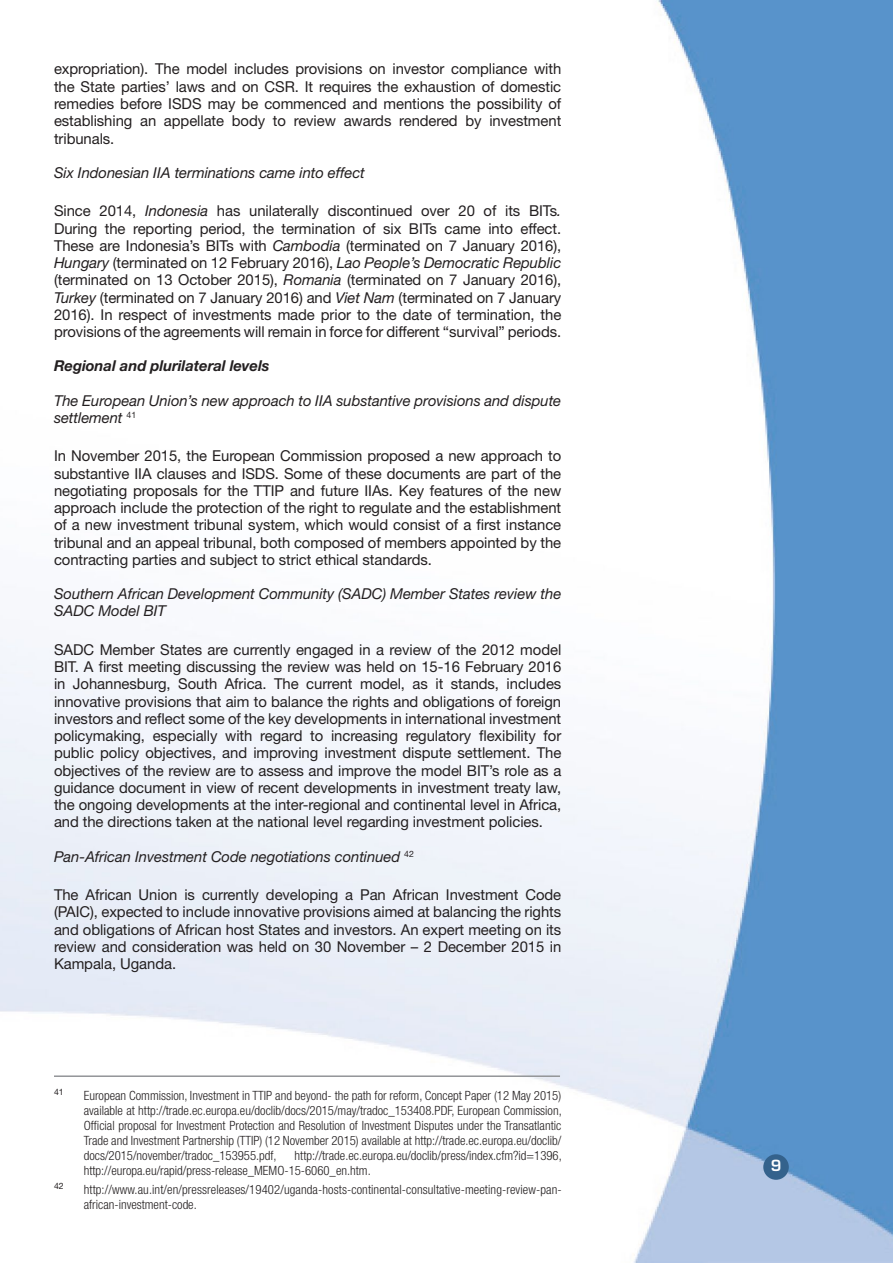
<style>
.page{position:relative;width:893px;height:1263px;background:#fff}
.page>*{position:absolute;margin:0;border:0;box-sizing:border-box;transform-origin:0 0}
.TXT_NORMAL{font:15px/17.2px "Helvetica Neue LT Std";letter-spacing:-.005em;color:#231f20;text-align:justify}
.italic_sub_title{font:italic 15px/17.2px "Helvetica Neue LT Std";letter-spacing:-.005em;color:#231f20}
.italic_bold_title{font:italic 700 15px "Helvetica Neue LT Std";letter-spacing:-.005em;color:#231f20}
.t1{font:600 15px "Eurostile LT Std";color:#fff}
.NOTE{font:300 condensed 12.75px/15px "Helvetica Neue LT Std";color:#231f20}
.NOTE-2{font:8.7px "Helvetica Neue LT Std";color:#231f20}
.s1{font-style:italic}
</style>
<div class="page">
<img style="left:0;top:0;width:893px;height:1263px">
<div style="left:763px;top:1154px;width:26px;height:26px;background:#34628c;border-radius:50%"></div>
<hr style="left:54px;top:1075px;width:506px;height:2px;background:#939598">
<p class="TXT_NORMAL" style="left:54px;top:60px;width:509px">expropriation). The model includes provisions on investor compliance with the State parties’ laws and on CSR. It requires the exhaustion of domestic remedies before ISDS may be commenced and mentions the possibility of establishing an appellate body to review awards rendered by investment tribunals.</p>
<p class="italic_sub_title" style="left:54px;top:164px;width:312px">Six Indonesian IIA terminations came into effect</p>
<p class="TXT_NORMAL" style="left:54px;top:202px;width:509px">Since 2014, <span class="s1">Indonesia</span> has unilaterally discontinued over 20 of its BITs<span class="s1">.<br></span>During the reporting period, the termination of six BITs came into effect.<br>These are Indonesia’s BITs with <span class="s1">Cambodia</span> (terminated on 7 January 2016), <span class="s1">Hungary</span> (terminated on 12 February 2016), <span class="s1">Lao People’s Democratic Republic </span>(terminated on 13 October 2015), <span class="s1">Romania</span> (terminated on 7 January 2016), <span class="s1">Turkey</span> (terminated on 7 January 2016) and <span class="s1">Viet Nam</span> (terminated on 7 January 2016). In respect of investments made prior to the date of termination, the provisions of the agreements will remain in force for different “survival” periods.</p>
<p class="italic_bold_title" style="left:54px;top:357px;width:217px">Regional and plurilateral levels</p>
<p class="italic_sub_title" style="left:54px;top:391px;width:509px">The European Union’s new approach to IIA substantive provisions and dispute settlement <sup>41</sup></p>
<p class="TXT_NORMAL" style="left:54px;top:447px;width:509px">In November 2015, the European Commission proposed a new approach to substantive IIA clauses and ISDS. Some of these documents are part of the negotiating proposals for the TTIP and future IIAs. Key features of the new approach include the protection of the right to regulate and the establishment of a new investment tribunal system, which would consist of a first instance tribunal and an appeal tribunal, both composed of members appointed by the contracting parties and subject to strict ethical standards.</p>
<p class="italic_sub_title" style="left:54px;top:585px;width:509px">Southern African Development Community (SADC) Member States review the<br>SADC Model BIT</p>
<p class="TXT_NORMAL" style="left:54px;top:641px;width:509px">SADC Member States are currently engaged in a review of the 2012 model BIT. A first meeting discussing the review was held on 15-16 February 2016 in Johannesburg, South Africa. The current model, as it stands, includes innovative provisions that aim to balance the rights and obligations of foreign investors and reflect some of the key developments in international investment policymaking, especially with regard to increasing regulatory flexibility for public policy objectives, and improving investment dispute settlement. The objectives of the review are to assess and improve the model BIT’s role as a guidance document in view of recent developments in investment treaty law, the ongoing developments at the inter-regional and continental level in Africa, and the directions taken at the national level regarding investment policies.</p>
<p class="italic_sub_title" style="left:54px;top:847px;width:361px">Pan-African Investment Code negotiations continued <sup>42</sup></p>
<p class="TXT_NORMAL" style="left:54px;top:886px;width:509px">The African Union is currently developing a Pan African Investment Code (PAIC), expected to include innovative provisions aimed at balancing the rights and obligations of African host States and investors. An expert meeting on its review and consideration was held on 30 November – 2 December 2015 in Kampala, Uganda.</p>
<p class="NOTE-2" style="left:54px;top:1086px;width:11px">41</p>
<p class="NOTE" style="left:84px;top:1087px;width:479px;text-align:justify">European Commission, Investment in TTIP and beyond- the path for reform, Concept Paper (12 May 2015) available at http://trade.ec.europa.eu/doclib/docs/2015/may/tradoc_153408.PDF, European Commission, Official proposal for Investment Protection and Resolution of Investment Disputes under the Transatlantic Trade and Investment Partnership (TTIP) (12 November 2015) available at http://trade.ec.europa.eu/doclib/ docs/2015/november/tradoc_153955.pdf,</p>
<p class="NOTE" style="left:84px;top:1147px;width:479px;text-indent:211px">http://trade.ec.europa.eu/doclib/press/index.cfm?id=1396, http://europa.eu/rapid/press-release_MEMO-15-6060_en.htm.</p>
<p class="NOTE-2" style="left:54px;top:1181px;width:11px">42</p>
<p class="NOTE" style="left:84px;top:1182px;width:479px">http://www.au.int/en/pressreleases/19402/uganda-hosts-continental-consultative-meeting-review-pan&shy;african-investment-code.</p>
<p class="t1" style="left:771px;top:1156px;width:12px">9</p>
</div>
